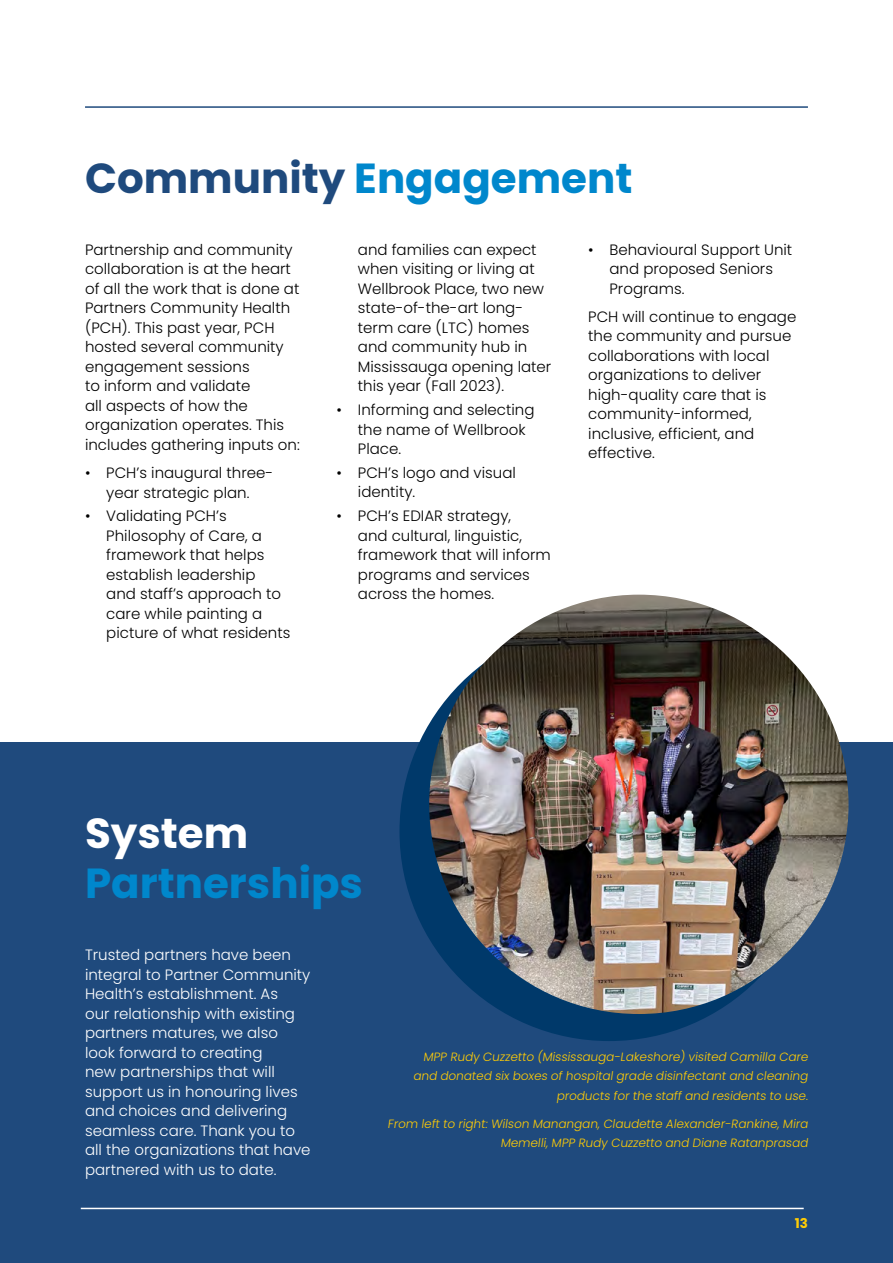
<style>
.page{position:relative;width:893px;height:1263px;background:#fff}
.page>*{position:absolute;margin:0;border:0;box-sizing:border-box;transform-origin:0 0}
.t1{font:700 42px "Poppins";color:#0087cc}
.t2{font:700 42px "Poppins";color:#fff}
.t3{font:300 15px/19.5px "Poppins";color:#000}
.t4{font:300 15px/19.5px "Poppins";color:#fff}
.t5{font:700 13.5px "Poppins";color:#ffcc05}
.t6{font:300 12px/19.5px "Poppins";color:#ffcc05;text-align:right}
.s1{color:#1f4a7d}
</style>
<div class="page">
<div style="left:0;top:742px;width:893px;height:521px;background:#1f4a7d"></div>
<div style="left:399px;top:622px;width:420px;height:419px;background:#00396a;border-radius:50%"></div>
<img style="left:429px;top:595px;width:419px;height:419px;border-radius:210px">
<hr style="left:85px;top:106px;width:723px;height:2px;background:#1f4a7d">
<hr style="left:81px;top:1208px;width:723px;height:1px;background:#fff">
<h1 class="t1" style="left:85px;top:154px;width:549px"><span class="s1">Community</span> Engagement</h1>
<p class="t3" style="left:85px;top:240px;width:216px">Partnership and community collaboration is at the heart of all the work that is done at<br>Partners Community Health (PCH). This past year, PCH hosted several community engagement sessions<br>to inform and validate<br>all aspects of how the organization operates. This includes gathering inputs on:</p>
<p class="t3" style="left:85px;top:463px;width:190px;text-align:center">• PCH’s inaugural three&shy;year strategic plan.</p>
<p class="t3" style="left:106px;top:506px;width:186px;text-indent:-21px">• Validating PCH’s<br>Philosophy of Care, a framework that helps establish leadership<br>and staff’s approach to care while painting a picture of what residents</p>
<p class="t3" style="left:358px;top:240px;width:195px">and families can expect when visiting or living at<br>Wellbrook Place, two new state-of-the-art long&shy;term care (LTC) homes and community hub in<br>Mississauga opening later this year (Fall 2023).</p>
<p class="t3" style="left:358px;top:400px;width:178px;text-indent:-21px">• Informing and selecting the name of Wellbrook<br>Place.</p>
<p class="t3" style="left:358px;top:463px;width:160px;text-indent:-21px">• PCH’s logo and visual identity.</p>
<p class="t3" style="left:358px;top:506px;width:194px;text-indent:-21px">• PCH’s EDIAR strategy,<br>and cultural, linguistic, framework that will inform programs and services across the homes.</p>
<p class="t3" style="left:609px;top:240px;width:184px;text-indent:-21px">• Behavioural Support Unit and proposed Seniors<br>Programs.</p>
<p class="t3" style="left:588px;top:307px;width:210px">PCH will continue to engage the community and pursue collaborations with local organizations to deliver high-quality care that is community-informed, inclusive, efficient, and effective.</p>
<h1 class="t2" style="left:85px;top:809px;width:165px">System</h1>
<h1 class="t1" style="left:85px;top:859px;width:279px">Partnerships</h1>
<p class="t4" style="left:85px;top:945px;width:227px">Trusted partners have been integral to Partner Community<br>Health’s establishment. As<br>our relationship with existing partners matures, we also look forward to creating<br>new partnerships that will support us in honouring lives and choices and delivering seamless care. Thank you to all the organizations that have partnered with us to date.</p>
<p class="t6" style="left:413px;top:1047px;width:399px">MPP Rudy Cuzzetto (Mississauga-Lakeshore)visited Camilla Care and donated six boxes ofhospitalgrade disinfectantand cleaning products forthe staffand residents to use.</p>
<p class="t6" style="left:388px;top:1114px;width:424px">From leftto right:Wilson Manangan,Claudette Alexander-Rankine,Mira<br>Memelli,MPP Rudy Cuzzetto and Diane Ratanprasad</p>
<p class="t5" style="left:795px;top:1216px;width:15px">13</p>
</div>
